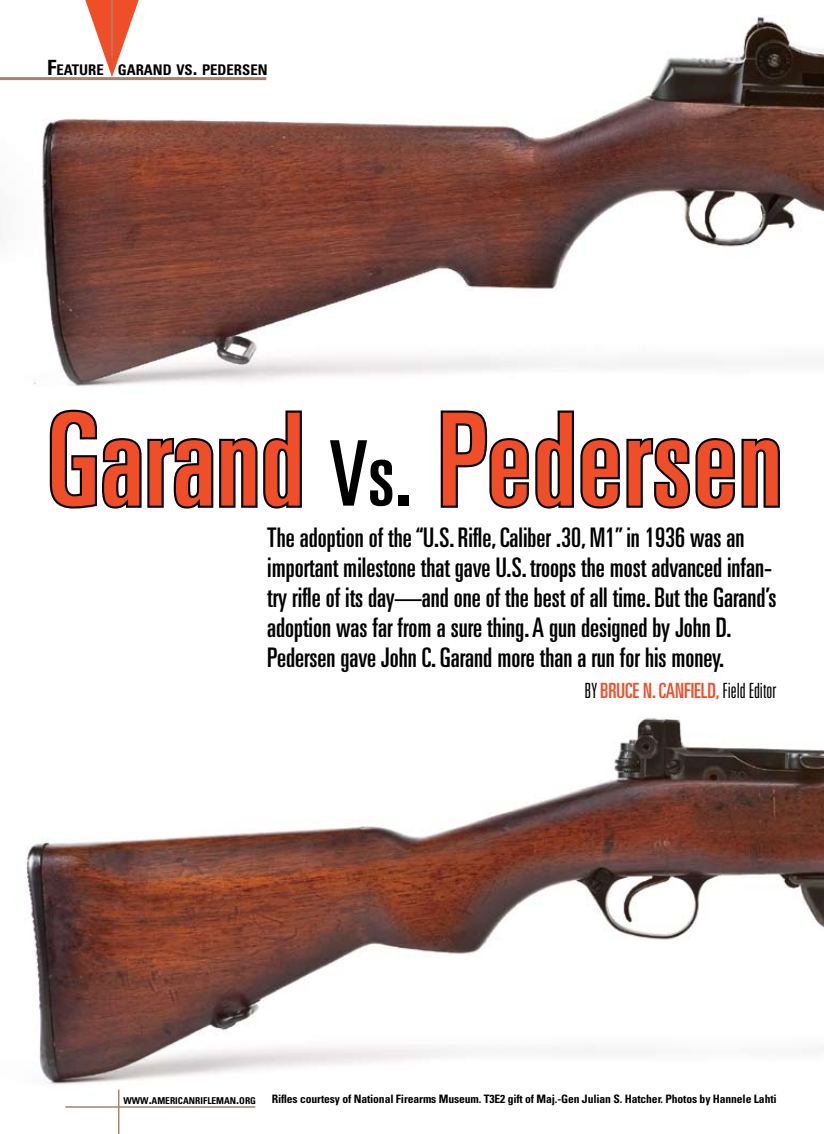
<style>
.page{position:relative;width:824px;height:1134px;background:#fff}
.page>*{position:absolute;margin:0;border:0;box-sizing:border-box;transform-origin:0 0}
.t1{font:ultra-condensed 128.85px "Univers";letter-spacing:.015em;color:#f04e29}
.t2{font:ultra-condensed 27px/30px "Univers";color:#000}
.t3{font:ultra-condensed 21px "Univers";color:#f04e29}
.t4{font:700 condensed 14.7px "Univers";color:#000}
.t5{font:700 condensed 11.7px "Univers";letter-spacing:-.01em;color:#000}
.t6{font:700 condensed 9.45px "Univers";color:#000}
.s1{font-size:21px}
.s2{font-size:90.6px;color:#000}
.s3{font-weight:300;color:#000}
.s4{font-size:13.5px}
</style>
<div class="page">
<img style="left:25px;top:717px;width:799px;height:417px">
<img style="left:0;top:16px;width:824px;height:370px">
<svg style="left:85px;top:0;width:54px;height:77px"></svg>
<hr style="left:111px;top:0;width:2px;height:57px;background:#a4846f">
<hr style="left:0;top:77px;width:266px;height:3px;background:#a4846f">
<hr style="left:65px;top:1106px;width:190px;height:2px;background:#a4846f">
<hr style="left:118px;top:1090px;width:1px;height:44px;background:#a4846f">
<svg style="left:49px;top:409px;width:253px;height:100px"></svg>
<svg style="left:440px;top:410px;width:340px;height:99px"></svg>
<p class="t4" style="left:47px;top:60px;width:222px"><span class="s1">F</span>EATURE GARAND VS<span class="s1">.</span> PEDERSEN</p>
<h1 class="t1" style="left:47px;top:387px;width:736px">Garand <span class="s2">Vs.</span> Pedersen</h1>
<p class="t2" style="left:267px;top:522px;width:511px">The adoption of the “U.S. Rifle, Caliber .30, M1” in 1936 was an important milestone that gave U.S. troops the most advanced infan&shy;try rifle of its day—and one of the best of all time. But the Garand’s adoption was far from a sure thing. A gun designed by John D.<br>Pedersen gave John C. Garand more than a run for his money.</p>
<p class="t3" style="left:584px;top:679px;width:194px"><span class="s3">BY</span>BRUCE N. CANFIELD, <span class="s3">Field Editor</span></p>
<p class="t6" style="left:123px;top:1095px;width:134px">WWW<span class="s4">.</span>AMERICANRIFLEMAN<span class="s4">.</span>ORG</p>
<p class="t5" style="left:272px;top:1092px;width:506px">Rifles courtesy of National Firearms Museum. T3E2 gift of Maj.-Gen Julian S. Hatcher. Photos by Hannele Lahti</p>
</div>
